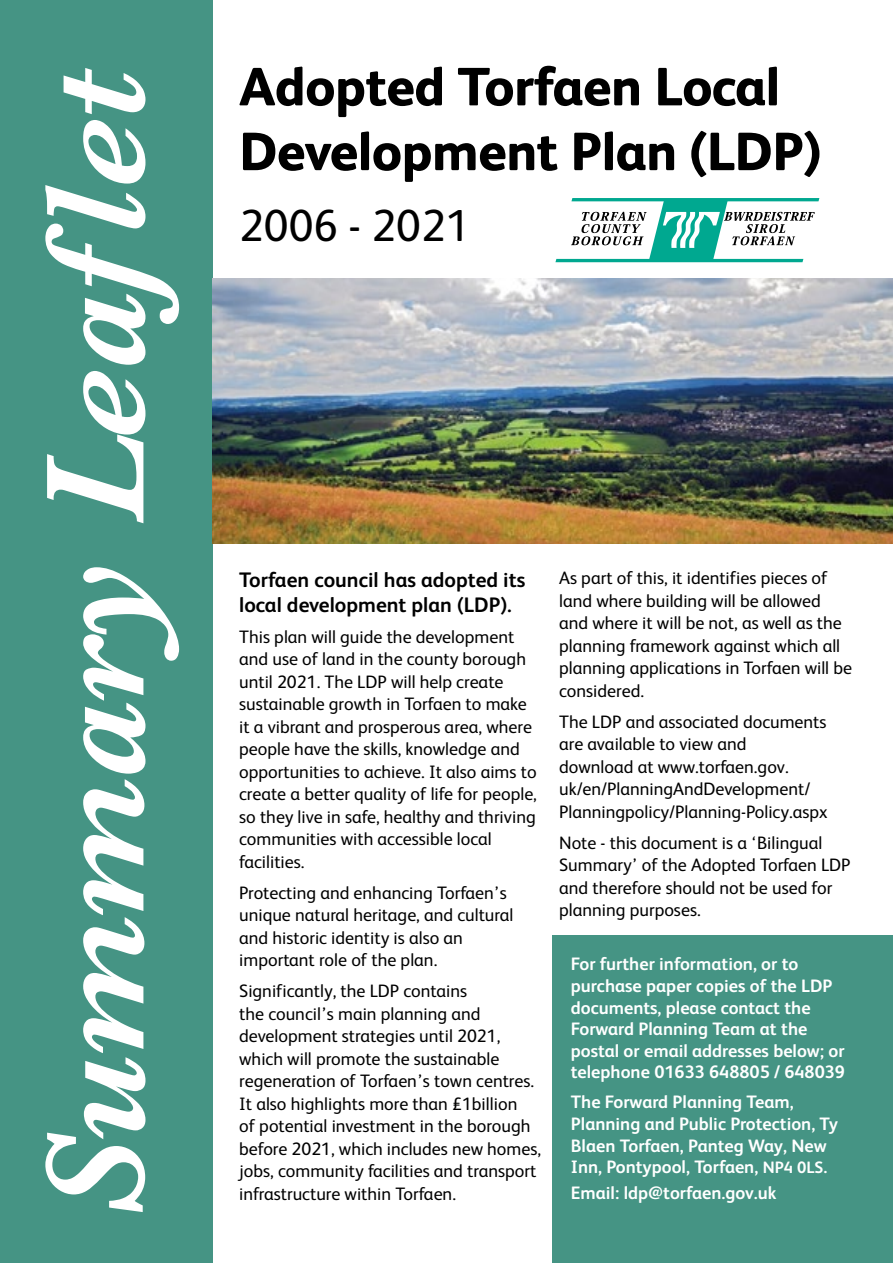
<style>
.page{position:relative;width:893px;height:1263px;background:#fff}
.page>*{position:absolute;margin:0;border:0;box-sizing:border-box;transform-origin:0 0}
.t1{font:italic 600 145.5px "Baskerville";color:#fff}
.t2{font:800 54px/64.8px "FS Albert";letter-spacing:-.01em;color:#000}
.t3{font:45px "FS Albert";color:#000}
.t4{font:700 21px/25.2px "FS Albert";color:#000}
.t5{font:18px/22.5px "FS Albert";color:#000}
.t6{font:700 18px/21.6px "FS Albert";color:#fff}
.s1{font-size:16.5px}
</style>
<div class="page">
<div style="left:0;top:0;width:213px;height:1263px;background:#459484"></div>
<img style="left:213px;top:279px;width:680px;height:265px">
<svg style="left:555px;top:198px;width:264px;height:64px"></svg>
<div style="left:552px;top:935px;width:341px;height:328px;background:#459484"></div>
<h1 class="t1" style="left:-3px;top:1218px;width:1152px;rotate:-90deg">Summary Leaflet</h1>
<h2 class="t2" style="left:239px;top:54px;width:583px">Adopted Torfaen Local<br>Development Plan (LDP)</h2>
<h3 class="t3" style="left:239px;top:200px;width:233px">2006 - 2021</h3>
<p class="t5" style="left:559px;top:567px;width:294px">As part of this, it identifies pieces of land where building will be allowed and where it will be not, as well as the planning framework against which all planning applications in Torfaen will be considered.</p>
<p class="t5" style="left:559px;top:710px;width:270px">The LDP and associated documents are available to view and<br>download at www.torfaen.gov. uk/en/PlanningAndDevelopment/<br>Planningpolicy/Planning-Policy.aspx</p>
<p class="t5" style="left:559px;top:831px;width:293px">Note - this document is a ‘Bilingual<br>Summary’ of the Adopted Torfaen LDP and therefore should not be used for planning purposes.</p>
<p class="t6" style="left:571px;top:953px;width:276px">For further information, or to purchase paper copies of the LDP documents, please contact the<br>Forward Planning Team at the postal or email addresses below; or telephone 01633 648805 / 648039</p>
<p class="t6" style="left:571px;top:1091px;width:269px">The Forward Planning Team,<br>Planning and Public Protection, Ty<br>Blaen Torfaen, Panteg Way, New<br>Inn, Pontypool, Torfaen, <span class="s1">NP4 0LS</span>.</p>
<p class="t6" style="left:571px;top:1182px;width:207px">Email: ldp@torfaen.gov.uk</p>
<p class="t4" style="left:239px;top:567px;width:288px">Torfaen council has adopted its local development plan (LDP).</p>
<p class="t5" style="left:239px;top:625px;width:299px">This plan will guide the development and use of land in the county borough until 2021. The LDP will help create sustainable growth in Torfaen to make it a vibrant and prosperous area, where people have the skills, knowledge and opportunities to achieve. It also aims to create a better quality of life for people, so they live in safe, healthy and thriving communities with accessible local facilities.</p>
<p class="t5" style="left:239px;top:881px;width:276px">Protecting and enhancing Torfaen’s unique natural heritage, and cultural and historic identity is also an important role of the plan.</p>
<p class="t5" style="left:239px;top:980px;width:303px">Significantly, the LDP contains<br>the council’s main planning and development strategies until 2021, which will promote the sustainable regeneration of Torfaen’s town centres.<br>It also highlights more than £1billion<br>of potential investment in the borough before 2021, which includes new homes, jobs, community facilities and transport infrastructure within Torfaen.</p>
</div>
